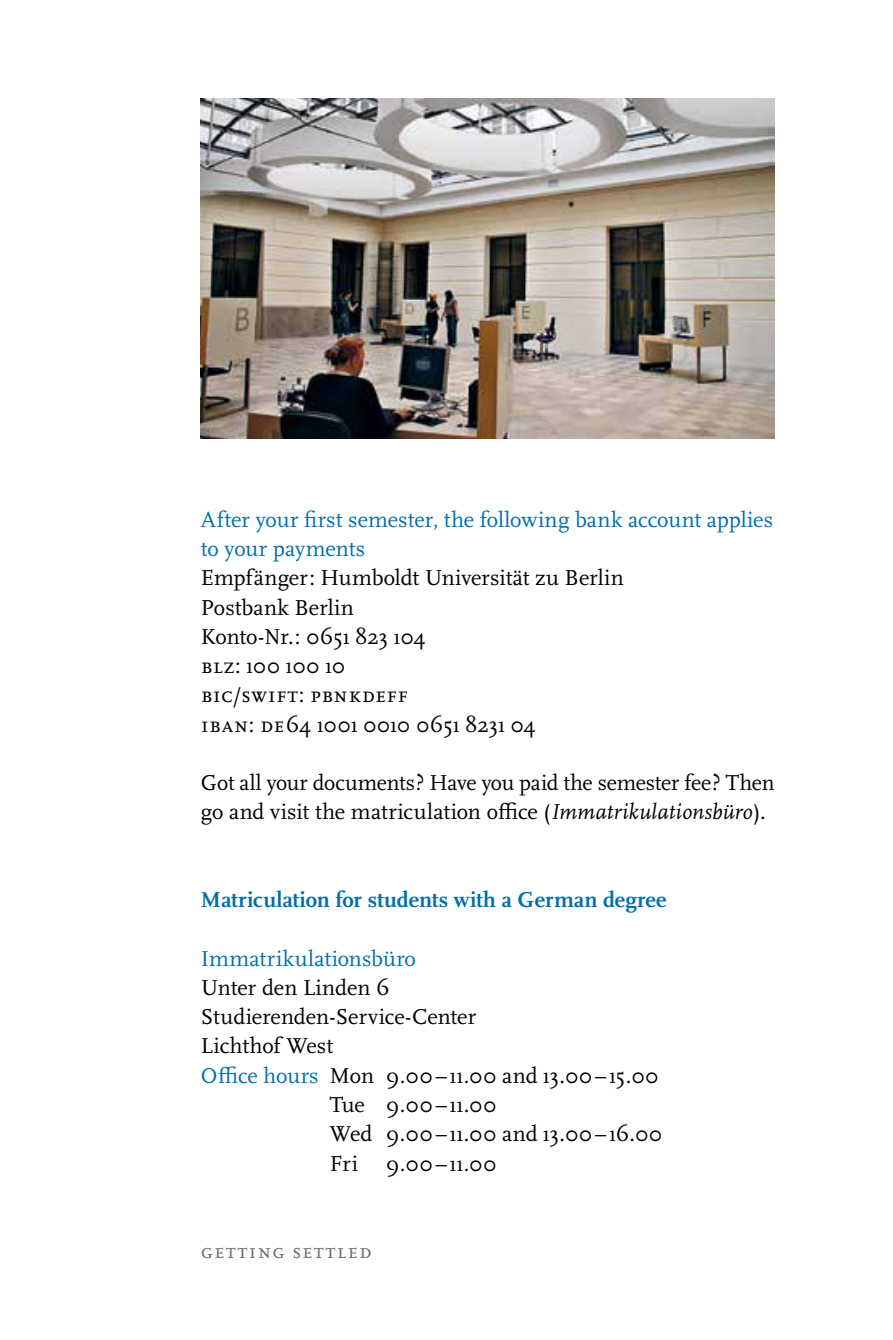
<style>
.page{position:relative;width:893px;height:1340px;background:#fff}
.page>*{position:absolute;margin:0;border:0;box-sizing:border-box;transform-origin:0 0}
.t1{font:22.5px/29.2px "Scala Pro";letter-spacing:.005em;color:#000}
.t2{font:22.5px/29.2px "Scala Pro";letter-spacing:.005em;color:#006eab}
.t3{font:700 22.5px "Scala Pro";letter-spacing:.015em;color:#006eab}
.t4{font:21.38px "Scala Pro";letter-spacing:.05em;color:#6f6f6e}
.s1{font-style:italic}
.s2{color:#006eab}
</style>
<div class="page">
<img style="left:201px;top:98px;width:574px;height:341px">
<p class="t2" style="left:201px;top:504px;width:574px">After your first semester, the following bank account applies to your payments</p>
<p class="t1" style="left:201px;top:563px;width:424px">Empfänger: Humboldt Universität zu Berlin<br>Postbank Berlin<br>Konto-Nr.: 0651 823 104<br>BLZ: 100 100 10<br>BIC/SWIFT: PBNKDEFF<br>IBAN : DE 64 1001 0010 0651 8231 04</p>
<p class="t1" style="left:201px;top:768px;width:575px">Got all your documents? Have you paid the semester fee? Then go and visit the matriculation office (<span class="s1">Immatrikulationsbüro</span>).</p>
<p class="t3" style="left:201px;top:886px;width:467px">Matriculation for students with a German degree</p>
<p class="t2" style="left:201px;top:943px;width:217px">Immatrikulationsbüro</p>
<p class="t1" style="left:201px;top:972px;width:190px">Unter den Linden 6</p>
<p class="t1" style="left:201px;top:1002px;width:277px">Studierenden-Service-Center</p>
<p class="t1" style="left:201px;top:1031px;width:134px">Lichthof West</p>
<p class="t1" style="left:201px;top:1060px;width:459px"><span class="s2">Office hours</span> Mon 9.00–11.00 and 13.00–15.00</p>
<p class="t1" style="left:330px;top:1089px;width:168px">Tue 9.00–11.00</p>
<p class="t1" style="left:330px;top:1119px;width:334px">Wed 9.00–11.00 and 13.00–16.00</p>
<p class="t1" style="left:330px;top:1148px;width:168px">Fri 9.00–11.00</p>
<p class="t4" style="left:201px;top:1238px;width:170px">Getti ng settled</p>
</div>
